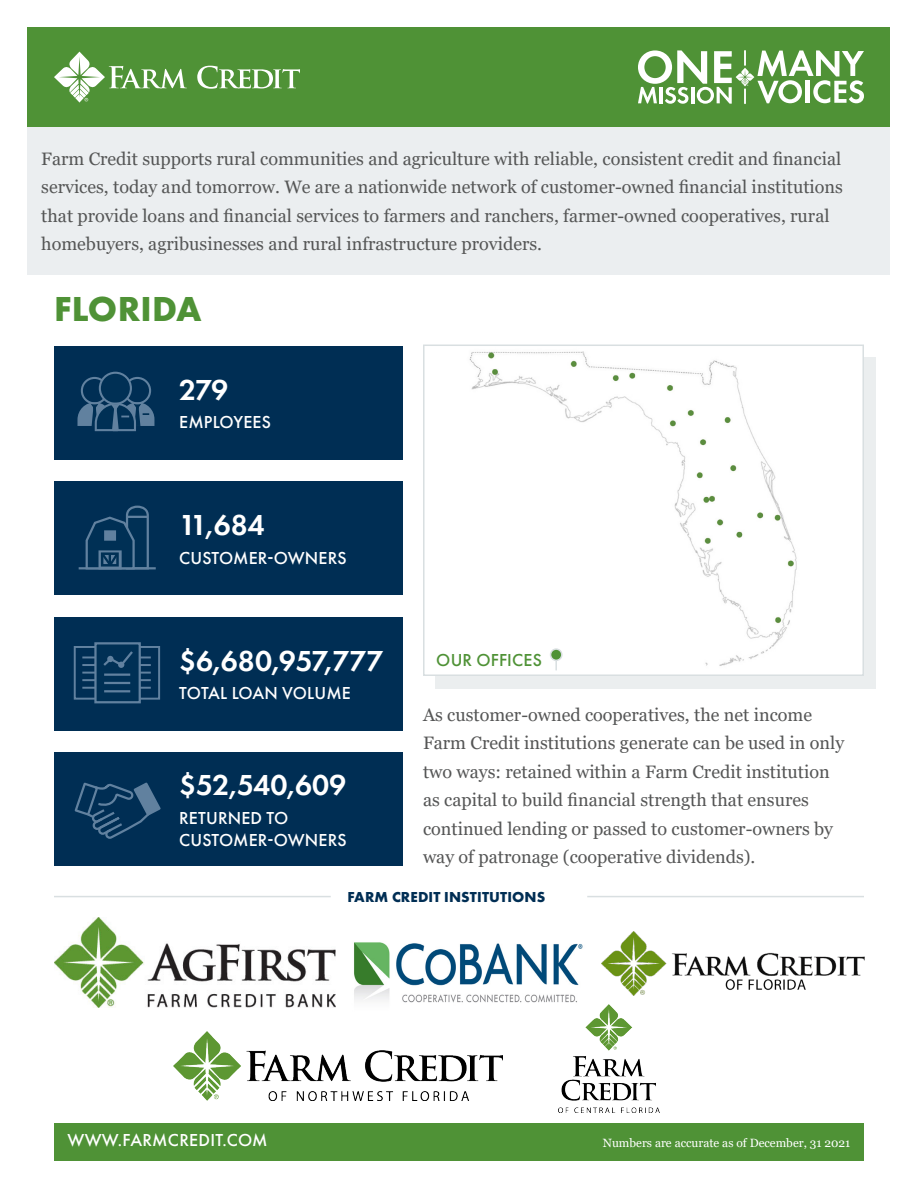
<style>
.page{position:relative;width:918px;height:1188px;background:#fff}
.page>*{position:absolute;margin:0;border:0;box-sizing:border-box;transform-origin:0 0}
.t1{font:700 36px "Futura PT";letter-spacing:.01em;color:#4f9236}
.t2{font:600 30px "Futura PT";color:#fff}
.t3{font:18px/28.5px "Georgia";color:#555656}
.t4{font:500 18px/22.5px "Futura PT";letter-spacing:.01em;color:#fff}
.t5{font:500 18px "Futura PT";letter-spacing:.01em;color:#4f9236}
.t6{font:700 15px "Futura PT";letter-spacing:.01em;color:#002e54}
.t7{font:12px "Georgia";color:#fff}
</style>
<div class="page">
<div style="left:435px;top:357px;width:441px;height:332px;background:#ebeeef"></div>
<div style="left:28px;top:28px;width:862px;height:99px;background:#4f9236"></div>
<div style="left:28px;top:127px;width:862px;height:148px;background:#ebeef0"></div>
<div style="left:54px;top:481px;width:348px;height:114px;background:#002e54"></div>
<div style="left:54px;top:346px;width:348px;height:113px;background:#002e54"></div>
<div style="left:54px;top:617px;width:348px;height:114px;background:#002e54"></div>
<div style="left:54px;top:752px;width:348px;height:114px;background:#002e54"></div>
<hr style="left:54px;top:896px;width:277px;height:1px;background:#d9dfe1">
<hr style="left:587px;top:896px;width:277px;height:1px;background:#d9dfe1">
<div style="left:54px;top:1124px;width:810px;height:37px;background:#4f9236"></div>
<div style="left:424px;top:345px;width:439px;height:330px;background:#fff"></div>
<img style="left:469px;top:351px;width:328px;height:320px">
<div style="left:423px;top:345px;width:441px;height:331px;border:2px solid #d9dfe1"></div>
<div style="left:81px;top:377px;width:27px;height:27px;border:2px solid #61819f;border-radius:50%"></div>
<div style="left:124px;top:377px;width:27px;height:27px;border:2px solid #61819f;border-radius:50%"></div>
<div style="left:100px;top:373px;width:31px;height:31px;background:#003055;border-radius:50%"></div>
<div style="left:99px;top:372px;width:33px;height:33px;border:2px solid #61819f;border-radius:50%"></div>
<svg style="left:77px;top:401px;width:78px;height:31px"></svg>
<div style="left:119px;top:646px;width:41px;height:54px;border:2px solid #61819f"></div>
<hr style="left:128px;top:672px;width:23px;height:2px;background:#61819f">
<hr style="left:128px;top:679px;width:23px;height:2px;background:#61819f">
<hr style="left:128px;top:687px;width:23px;height:2px;background:#61819f">
<div style="left:74px;top:646px;width:41px;height:54px;border:2px solid #61819f"></div>
<hr style="left:82px;top:672px;width:23px;height:2px;background:#61819f">
<hr style="left:128px;top:664px;width:23px;height:2px;background:#61819f">
<hr style="left:82px;top:664px;width:23px;height:2px;background:#61819f">
<hr style="left:128px;top:656px;width:23px;height:2px;background:#61819f">
<hr style="left:82px;top:656px;width:23px;height:2px;background:#61819f">
<hr style="left:82px;top:679px;width:23px;height:2px;background:#61819f">
<hr style="left:82px;top:687px;width:23px;height:2px;background:#61819f">
<div style="left:95px;top:643px;width:45px;height:59px;background:#003055"></div>
<div style="left:94px;top:642px;width:47px;height:61px;border:2px solid #61819f"></div>
<hr style="left:104px;top:674px;width:26px;height:2px;background:#61819f">
<hr style="left:104px;top:682px;width:26px;height:2px;background:#61819f">
<hr style="left:104px;top:690px;width:26px;height:2px;background:#61819f">
<svg style="left:95px;top:649px;width:38px;height:19px"></svg>
<div style="left:107px;top:656px;width:7px;height:6px;background:#61819f;border-radius:50%"></div>
<svg style="left:74px;top:782px;width:87px;height:57px"></svg>
<svg style="left:54px;top:52px;width:133px;height:51px"></svg>
<svg style="left:197px;top:66px;width:103px;height:23px"></svg>
<svg style="left:638px;top:50px;width:226px;height:54px"></svg>
<hr style="left:79px;top:567px;width:77px;height:2px;background:#61819f">
<svg style="left:84px;top:505px;width:66px;height:65px"></svg>
<div style="left:101px;top:552px;width:18px;height:15px;border:3px solid #003055"></div>
<img style="left:54px;top:917px;width:282px;height:90px">
<img style="left:173px;top:1032px;width:329px;height:68px">
<img style="left:602px;top:932px;width:263px;height:64px">
<img style="left:559px;top:1004px;width:101px;height:108px">
<img style="left:354px;top:942px;width:235px;height:76px">
<svg style="left:555px;top:661px;width:2px;height:9px"></svg>
<div style="left:551px;top:649px;width:11px;height:11px;background:#4f9236;border-radius:50%"></div>
<div style="left:550px;top:648px;width:13px;height:13px;border:2px solid #d9dfe1;border-radius:50%"></div>
<p class="t3" style="left:41px;top:145px;width:803px">Farm Credit supports rural communities and agriculture with reliable, consistent credit and financial services, today and tomorrow. We are a nationwide network of customer-owned financial institutions that provide loans and financial services to farmers and ranchers, farmer-owned cooperatives, rural homebuyers, agribusinesses and rural infrastructure providers.</p>
<p class="t1" style="left:54px;top:286px;width:149px">FLORIDA</p>
<p class="t2" style="left:179px;top:371px;width:51px">279</p>
<p class="t4" style="left:179px;top:411px;width:93px">EMPLOYEES</p>
<p class="t2" style="left:179px;top:506px;width:87px">11,684</p>
<p class="t4" style="left:179px;top:547px;width:169px">CUSTOMER-OWNERS</p>
<p class="t2" style="left:179px;top:642px;width:206px">$6,680,957,777</p>
<p class="t4" style="left:179px;top:682px;width:173px">TOTAL LOAN VOLUME</p>
<p class="t5" style="left:436px;top:649px;width:107px">OUR OFFICES</p>
<p class="t3" style="left:423px;top:701px;width:423px">As customer-owned cooperatives, the net income Farm Credit institutions generate can be used in only two ways: retained within a Farm Credit institution as capital to build financial strength that ensures continued lending or passed to customer-owners by way of patronage (cooperative dividends).</p>
<p class="t6" style="left:347px;top:887px;width:199px">FARM CREDIT INSTITUTIONS</p>
<p class="t2" style="left:179px;top:766px;width:169px">$52,540,609</p>
<p class="t4" style="left:179px;top:806px;width:169px">RETURNED TO<br>CUSTOMER-OWNERS</p>
<p class="t4" style="left:68px;top:1129px;width:201px">WWW.FARMCREDIT.COM</p>
<p class="t7" style="left:603px;top:1136px;width:249px">Numbers are accurate as of December, 31 2021</p>
</div>
